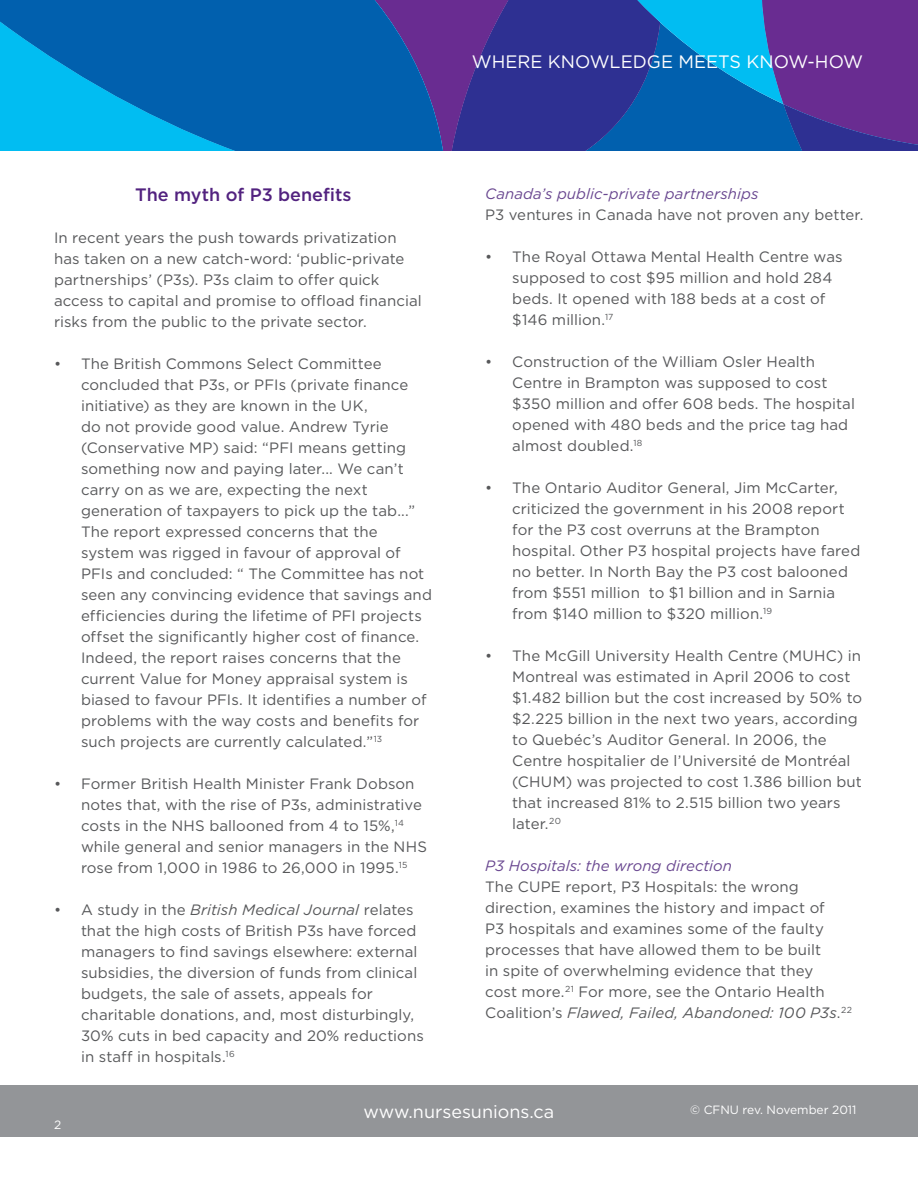
<style>
.page{position:relative;width:918px;height:1188px;background:#fff}
.page>*{position:absolute;margin:0;border:0;box-sizing:border-box;transform-origin:0 0}
.t1{font:18px "Gotham";color:#fff}
.Fact_sheet_HEADINGS{font:500 18px "Gotham";color:#52227f}
.FACT_SHEET_Text{font:15px/21px "Gotham";letter-spacing:.005em;color:#57585a}
.FACT_SHEET_Text-2{font:italic 15px "Gotham";letter-spacing:.005em;color:#694790}
.t2{font:12px "Gotham";color:#fff}
.s1{font-style:italic}
</style>
<div class="page">
<div style="left:0;top:1085px;width:918px;height:52px;background:#939598"></div>
<svg style="left:0;top:0;width:446px;height:150px;background:#076fb9"></svg>
<svg style="left:446px;top:0;width:472px;height:150px;background:#3446a0"></svg>
<p class="t1" style="left:472px;top:51px;width:393px">WHERE KNOWLEDGE MEETS KNOW-HOW</p>
<p class="Fact_sheet_HEADINGS" style="left:135px;top:184px;width:218px">The myth of P3 benefits</p>
<p class="FACT_SHEET_Text" style="left:54px;top:227px;width:369px">In recent years the push towards privatization has taken on a new catch-word: ‘public-private partnerships’ (P3s). P3s claim to offer quick access to capital and promise to offload financial risks from the public to the private sector.</p>
<p class="FACT_SHEET_Text" style="left:81px;top:353px;width:353px;text-indent:-27px">• The British Commons Select Committee concluded that P3s, or PFIs (private finance initiative) as they are known in the UK,<br>do not provide good value. Andrew Tyrie (Conservative MP) said: “PFI means getting something now and paying later... We can’t carry on as we are, expecting the next generation of taxpayers to pick up the tab...” The report expressed concerns that the system was rigged in favour of approval of PFIs and concluded: “ The Committee has not seen any convincing evidence that savings and efficiencies during the lifetime of PFI projects offset the significantly higher cost of finance.<br>Indeed, the report raises concerns that the current Value for Money appraisal system is biased to favour PFIs. It identifies a number of problems with the way costs and benefits for such projects are currently calculated.”<sup>13</sup></p>
<p class="FACT_SHEET_Text" style="left:81px;top:773px;width:347px;text-indent:-27px">• Former British Health Minister Frank Dobson notes that, with the rise of P3s, administrative costs in the NHS ballooned from 4 to 15%,<sup>14 </sup>while general and senior managers in the NHS rose from 1,000 in 1986 to 26,000 in 1995.<sup>15</sup></p>
<p class="FACT_SHEET_Text" style="left:81px;top:899px;width:344px;text-indent:-27px">• A study in the <span class="s1">British Medical Journal</span> relates that the high costs of British P3s have forced managers to find savings elsewhere: external subsidies, the diversion of funds from clinical budgets, the sale of assets, appeals for charitable donations, and, most disturbingly, 30% cuts in bed capacity and 20% reductions in staff in hospitals.<sup>16</sup></p>
<p class="FACT_SHEET_Text-2" style="left:485px;top:184px;width:275px">Canada’s public-private partnerships</p>
<p class="FACT_SHEET_Text" style="left:485px;top:204px;width:380px">P3 ventures in Canada have not proven any better.</p>
<p class="FACT_SHEET_Text" style="left:512px;top:246px;width:332px;text-indent:-27px">• The Royal Ottawa Mental Health Centre was supposed to cost $95 million and hold 284 beds. It opened with 188 beds at a cost of $146 million.<sup>17</sup></p>
<p class="FACT_SHEET_Text" style="left:512px;top:351px;width:344px;text-indent:-27px">• Construction of the William Osler Health Centre in Brampton was supposed to cost $350 million and offer 608 beds. The hospital opened with 480 beds and the price tag had almost doubled.<sup>18</sup></p>
<p class="FACT_SHEET_Text" style="left:512px;top:477px;width:350px;text-indent:-27px">• The Ontario Auditor General, Jim McCarter, criticized the government in his 2008 report for the P3 cost overruns at the Brampton hospital. Other P3 hospital projects have fared no better. In North Bay the P3 cost balooned from $551 million to $1 billion and in Sarnia from $140 million to $320 million.<sup>19</sup></p>
<p class="FACT_SHEET_Text" style="left:512px;top:645px;width:351px;text-indent:-27px">• The McGill University Health Centre (MUHC) in Montreal was estimated in April 2006 to cost $1.482 billion but the cost increased by 50% to $2.225 billion in the next two years, according to Quebéc’s Auditor General. In 2006, the Centre hospitalier de l’Université de Montréal (CHUM) was projected to cost 1.386 billion but that increased 81% to 2.515 billion two years later.<sup>20</sup></p>
<p class="FACT_SHEET_Text-2" style="left:485px;top:856px;width:248px">P3 Hospitals: the wrong direction</p>
<p class="FACT_SHEET_Text" style="left:485px;top:876px;width:368px">The CUPE report, P3 Hospitals: the wrong direction, examines the history and impact of<br>P3 hospitals and examines some of the faulty processes that have allowed them to be built<br>in spite of overwhelming evidence that they<br>cost more.<sup>21</sup> For more, see the Ontario Health Coalition’s <span class="s1">Flawed, Failed, Abandoned: 100 P3s</span>.<sup>22</sup></p>
<p class="t2" style="left:54px;top:1118px;width:9px">2</p>
<p class="t1" style="left:364px;top:1101px;width:192px">www.nursesunions.ca</p>
<p class="t2" style="left:690px;top:1103px;width:168px">© CFNU rev. November 2011</p>
</div>
